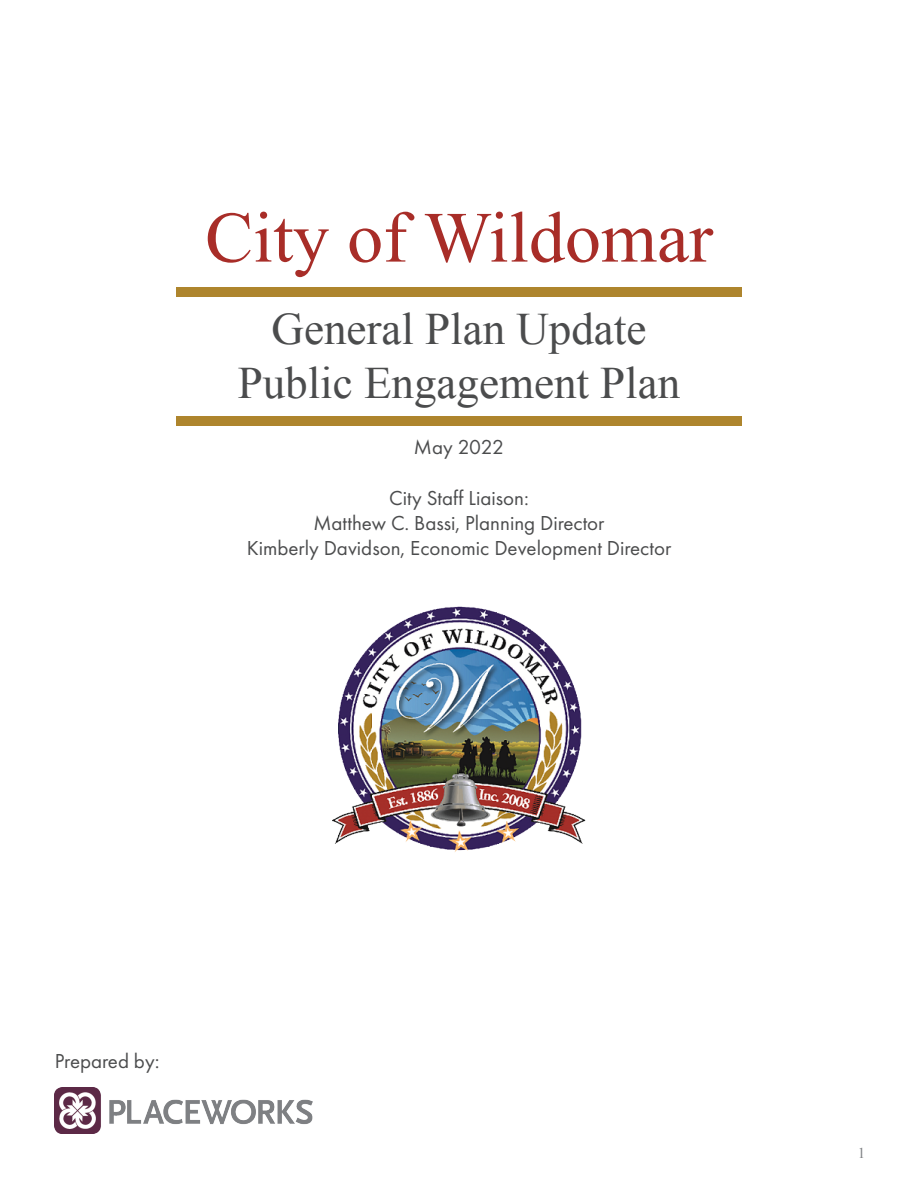
<style>
.page{position:relative;width:918px;height:1188px;background:#fff}
.page>*{position:absolute;margin:0;border:0;box-sizing:border-box;transform-origin:0 0}
.t1{font:72px "Times New Roman";color:#a82d28}
.t2{font:45px "Times New Roman";color:#4b4c4d}
.t3{font:21px "Futura PT";color:#4b4c4d}
.t4{font:15px "Times New Roman";color:#808285}
</style>
<div class="page">
<img style="left:54px;top:1087px;width:258px;height:47px">
<div style="left:176px;top:416px;width:566px;height:9px;background:#ae852d"></div>
<div style="left:176px;top:288px;width:566px;height:9px;background:#ae852d"></div>
<img style="left:333px;top:607px;width:252px;height:245px">
<p class="t1" style="left:205px;top:189px;width:509px">City of Wildomar</p>
<p class="t2" style="left:272px;top:299px;width:376px">General Plan Update</p>
<p class="t2" style="left:238px;top:353px;width:444px">Public Engagement Plan</p>
<p class="t3" style="left:414px;top:435px;width:92px">May 2022</p>
<p class="t3" style="left:389px;top:485px;width:141px">City Staff Liaison:</p>
<p class="t3" style="left:313px;top:510px;width:293px">Matthew C. Bassi, Planning Director</p>
<p class="t3" style="left:247px;top:536px;width:426px">Kimberly Davidson, Economic Development Director</p>
<p class="t3" style="left:55px;top:1048px;width:106px">Prepared by:</p>
<p class="t4" style="left:858px;top:1143px;width:9px">1</p>
</div>
